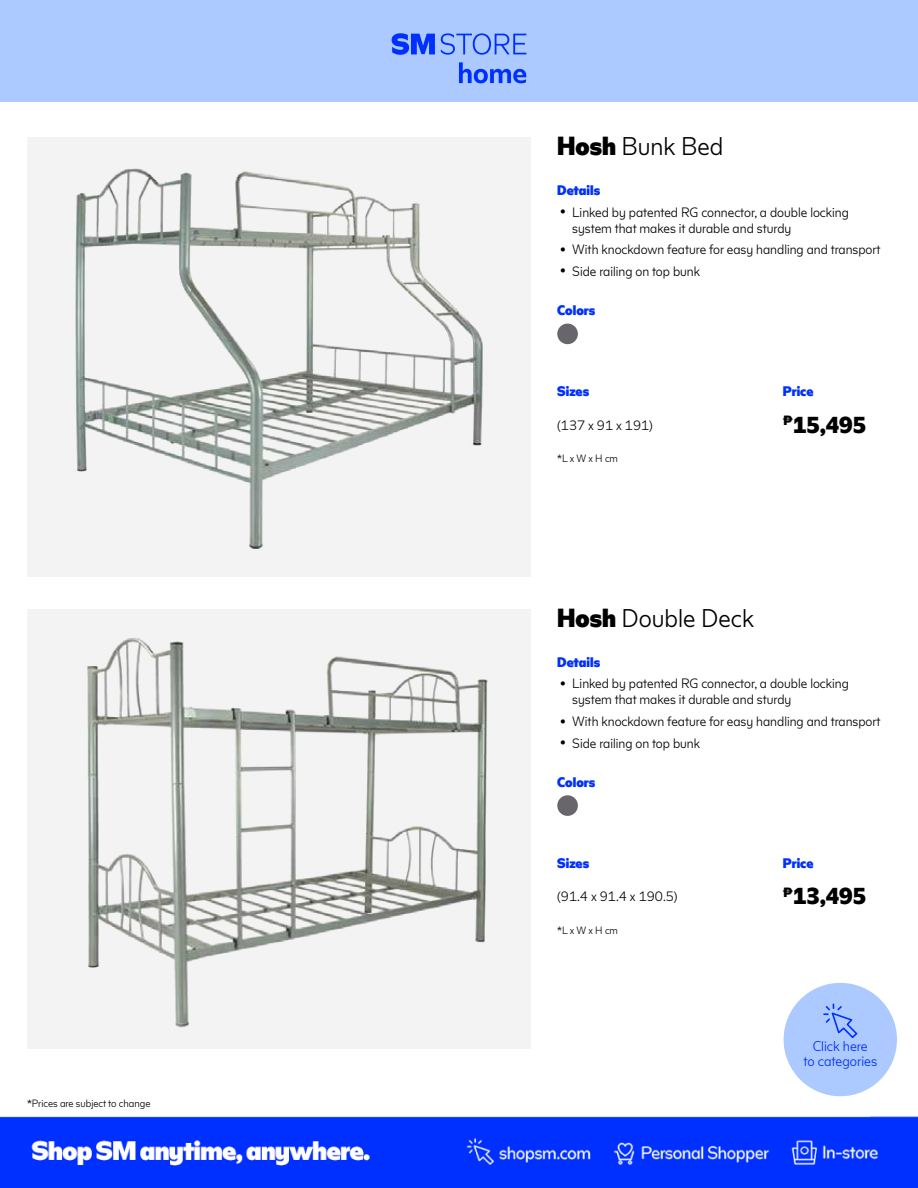
<style>
.page{position:relative;width:918px;height:1188px;background:#fff}
.page>*{position:absolute;margin:0;border:0;box-sizing:border-box;transform-origin:0 0}
.t1{font:300 25.5px "Henry Sans";color:#000}
.t2{font:900 22.5px "Henry Sans";color:#000}
.t3{font:300 14.1px/14.5px "Henry Sans";color:#0030ff;text-align:center}
.t4{font:300 13.5px/16.2px "Henry Sans";color:#000}
.t5{font:900 13.5px "Henry Sans";color:#0030ff}
.t6{font:300 10.5px "Henry Sans";color:#000}
.s1{font-weight:900}
.s2{font-size:24px}
</style>
<div class="page">
<div style="left:27px;top:137px;width:503px;height:440px;background:#f3f3f3"></div>
<img style="left:75px;top:168px;width:346px;height:102px">
<div style="left:0;top:0;width:918px;height:102px;background:#accaff"></div>
<svg style="left:392px;top:33px;width:43px;height:22px"></svg>
<svg style="left:441px;top:33px;width:85px;height:22px"></svg>
<svg style="left:459px;top:62px;width:67px;height:21px"></svg>
<img style="left:0;top:270px;width:918px;height:918px">
<div style="left:784px;top:983px;width:113px;height:113px;background:#accaff;border-radius:50%"></div>
<svg style="left:823px;top:1004px;width:34px;height:34px"></svg>
<p class="t6" style="left:27px;top:1097px;width:125px">*Prices are subject to change</p>
<h1 class="t1" style="left:557px;top:131px;width:168px"><span class="s1">Hosh</span> Bunk Bed</h1>
<p class="t5" style="left:557px;top:182px;width:44px">Details</p>
<p class="t4" style="left:572px;top:203px;width:278px;text-indent:-14px"><span class="s2">•</span> Linked by patented RG connector, a double locking system that makes it durable and sturdy</p>
<p class="t4" style="left:559px;top:241px;width:323px"><span class="s2">•</span> With knockdown feature for easy handling and transport</p>
<p class="t4" style="left:559px;top:263px;width:143px"><span class="s2">•</span> Side railing on top bunk</p>
<p class="t5" style="left:557px;top:302px;width:40px">Colors</p>
<p class="t5" style="left:557px;top:382px;width:33px">Sizes</p>
<p class="t5" style="left:783px;top:382px;width:32px">Price</p>
<p class="t4" style="left:557px;top:416px;width:97px">(137 x 91 x 191)</p>
<h2 class="t2" style="left:783px;top:411px;width:85px"><sup>₱</sup>15,495</h2>
<p class="t6" style="left:557px;top:452px;width:62px">*L x W x H cm</p>
<h1 class="t1" style="left:557px;top:603px;width:198px"><span class="s1">Hosh</span> Double Deck</h1>
<p class="t5" style="left:557px;top:653px;width:44px">Details</p>
<p class="t4" style="left:572px;top:675px;width:278px;text-indent:-14px"><span class="s2">•</span> Linked by patented RG connector, a double locking system that makes it durable and sturdy</p>
<p class="t4" style="left:559px;top:713px;width:323px"><span class="s2">•</span> With knockdown feature for easy handling and transport</p>
<p class="t4" style="left:559px;top:735px;width:143px"><span class="s2">•</span> Side railing on top bunk</p>
<p class="t5" style="left:557px;top:774px;width:40px">Colors</p>
<p class="t5" style="left:557px;top:854px;width:33px">Sizes</p>
<p class="t5" style="left:783px;top:854px;width:32px">Price</p>
<p class="t4" style="left:557px;top:888px;width:122px">(91.4 x 91.4 x 190.5)</p>
<h2 class="t2" style="left:783px;top:882px;width:85px"><sup>₱</sup>13,495</h2>
<p class="t6" style="left:557px;top:924px;width:62px">*L x W x H cm</p>
<p class="t3" style="left:803px;top:1039px;width:75px">Click here<br>to categories</p>
</div>
